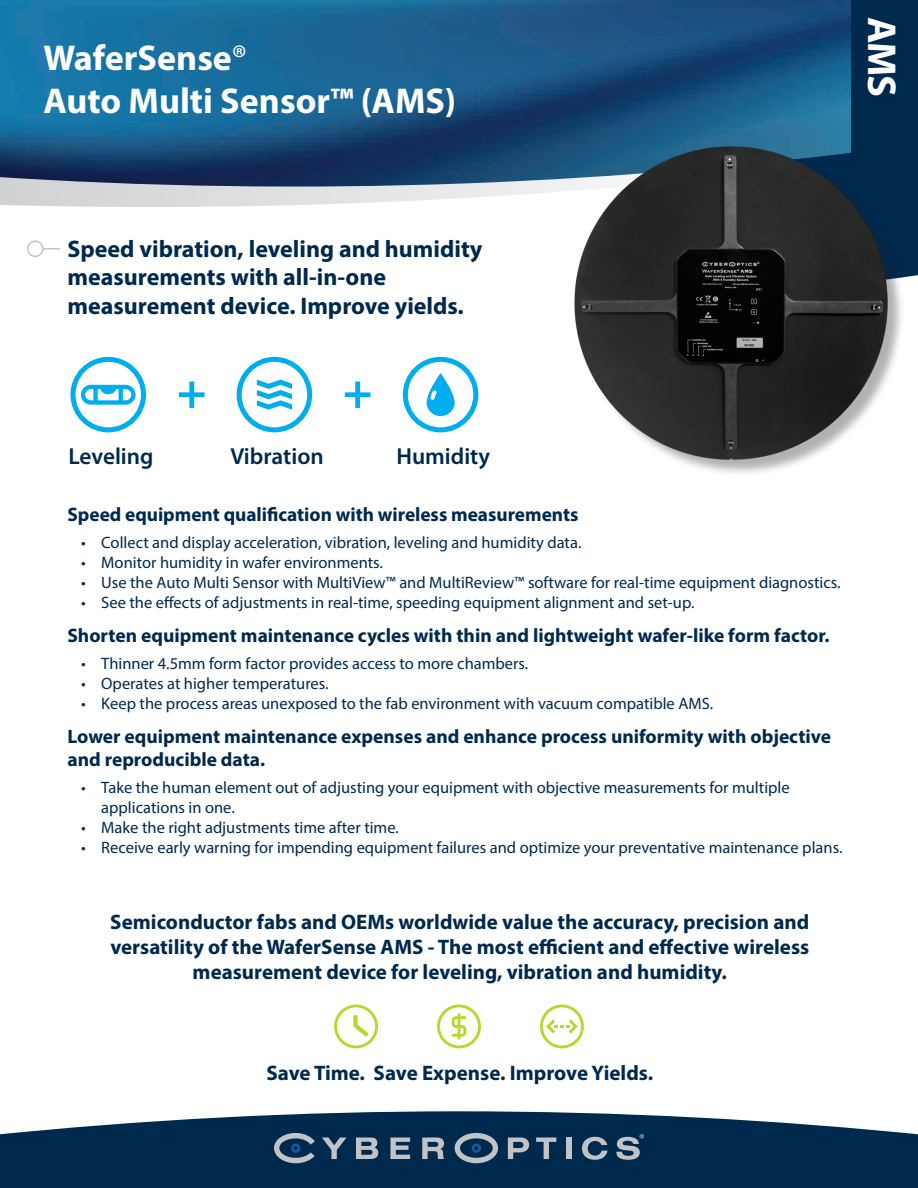
<style>
.page{position:relative;width:918px;height:1188px;background:#fff}
.page>*{position:absolute;margin:0;border:0;box-sizing:border-box;transform-origin:0 0}
.t1{font:700 40.5px "Myriad Pro";color:#fff}
.t2{font:700 36px/43.2px "Myriad Pro";color:#fff}
.t3{font:700 24px/28.8px "Myriad Pro";color:#00294e}
.t4{font:600 23.25px "Myriad Pro";color:#00294e}
.t5{font:700 21px/25.2px "Myriad Pro";color:#00294e;text-align:center}
.t6{font:700 19.5px/23.4px "Myriad Pro";color:#00294e}
.t7{font:16.5px/19.8px "Myriad Pro";color:#00294e}
.s1{font-weight:400}
</style>
<div class="page">
<svg style="left:0;top:189px;width:569px;height:18px"></svg>
<img style="left:0;top:0;width:918px;height:189px">
<svg style="left:0;top:1111px;width:918px;height:77px;background:#1d4162"></svg>
<div style="left:851px;top:0;width:67px;height:168px;background:#00294e"></div>
<svg style="left:322px;top:1138px;width:25px;height:21px"></svg>
<svg style="left:356px;top:1138px;width:22px;height:21px"></svg>
<svg style="left:390px;top:1138px;width:20px;height:21px"></svg>
<svg style="left:422px;top:1138px;width:22px;height:21px"></svg>
<svg style="left:508px;top:1138px;width:21px;height:21px"></svg>
<svg style="left:536px;top:1138px;width:20px;height:21px"></svg>
<div style="left:566px;top:1138px;width:6px;height:21px;background:#c2c3c6"></div>
<svg style="left:582px;top:1137px;width:26px;height:23px"></svg>
<svg style="left:455px;top:1133px;width:43px;height:30px"></svg>
<svg style="left:616px;top:1134px;width:28px;height:26px"></svg>
<svg style="left:274px;top:1133px;width:41px;height:30px"></svg>
<div style="left:27px;top:240px;width:17px;height:17px;border:2px solid #c2c3c6;border-radius:50%"></div>
<svg style="left:43px;top:248px;width:17px;height:2px"></svg>
<svg style="left:334px;top:1004px;width:44px;height:44px"></svg>
<svg style="left:437px;top:1004px;width:44px;height:44px"></svg>
<svg style="left:540px;top:1004px;width:44px;height:44px"></svg>
<div style="left:577px;top:149px;width:328px;height:328px;background:#231f20;opacity:.35"></div>
<img style="left:569px;top:140px;width:324px;height:324px">
<svg style="left:237px;top:357px;width:75px;height:75px"></svg>
<svg style="left:70px;top:357px;width:76px;height:75px"></svg>
<svg style="left:403px;top:357px;width:75px;height:75px"></svg>
<svg style="left:179px;top:382px;width:26px;height:26px"></svg>
<svg style="left:345px;top:382px;width:25px;height:26px"></svg>
<h2 class="t2" style="left:43px;top:35px;width:414px">WaferSense<span class="s1">®<br></span>Auto Multi Sensor™ (AMS)</h2>
<p class="t3" style="left:68px;top:233px;width:417px">Speed vibration, leveling and humidity measurements with all-in-one measurement device. Improve yields.</p>
<h1 class="t1" style="left:908px;top:16px;width:82px;rotate:90deg">AMS</h1>
<p class="t4" style="left:68px;top:441px;width:87px">Leveling</p>
<p class="t4" style="left:231px;top:441px;width:95px">Vibration</p>
<p class="t4" style="left:396px;top:441px;width:95px">Humidity</p>
<p class="t6" style="left:68px;top:503px;width:512px">Speed equipment qualification with wireless measurements</p>
<p class="t7" style="left:81px;top:533px;width:502px">• Collect and display acceleration, vibration, leveling and humidity data.</p>
<p class="t7" style="left:81px;top:553px;width:304px">• Monitor humidity in wafer environments.</p>
<p class="t7" style="left:81px;top:572px;width:761px">• Use the Auto Multi Sensor with MultiView™ and MultiReview™ software for real-time equipment diagnostics.</p>
<p class="t7" style="left:81px;top:592px;width:615px">• See the effects of adjustments in real-time, speeding equipment alignment and set-up.</p>
<p class="t6" style="left:68px;top:623px;width:764px">Shorten equipment maintenance cycles with thin and lightweight wafer-like form factor.</p>
<p class="t7" style="left:81px;top:653px;width:449px">• Thinner 4.5mm form factor provides access to more chambers.</p>
<p class="t7" style="left:81px;top:673px;width:249px">• Operates at higher temperatures.</p>
<p class="t7" style="left:81px;top:693px;width:634px">• Keep the process areas unexposed to the fab environment with vacuum compatible AMS.</p>
<p class="t6" style="left:68px;top:724px;width:765px">Lower equipment maintenance expenses and enhance process uniformity with objective and reproducible data.</p>
<p class="t7" style="left:101px;top:778px;width:690px;text-indent:-20px">• Take the human element out of adjusting your equipment with objective measurements for multiple applications in one.</p>
<p class="t7" style="left:81px;top:817px;width:319px">• Make the right adjustments time after time.</p>
<p class="t7" style="left:81px;top:837px;width:763px">• Receive early warning for impending equipment failures and optimize your preventative maintenance plans.</p>
<p class="t5" style="left:110px;top:908px;width:700px">Semiconductor fabs and OEMs worldwide value the accuracy, precision and versatility of the WaferSense AMS - The most efficient and effective wireless measurement device for leveling, vibration and humidity.</p>
<p class="t5" style="left:266px;top:1060px;width:388px">Save Time. Save Expense. Improve Yields.</p>
</div>
